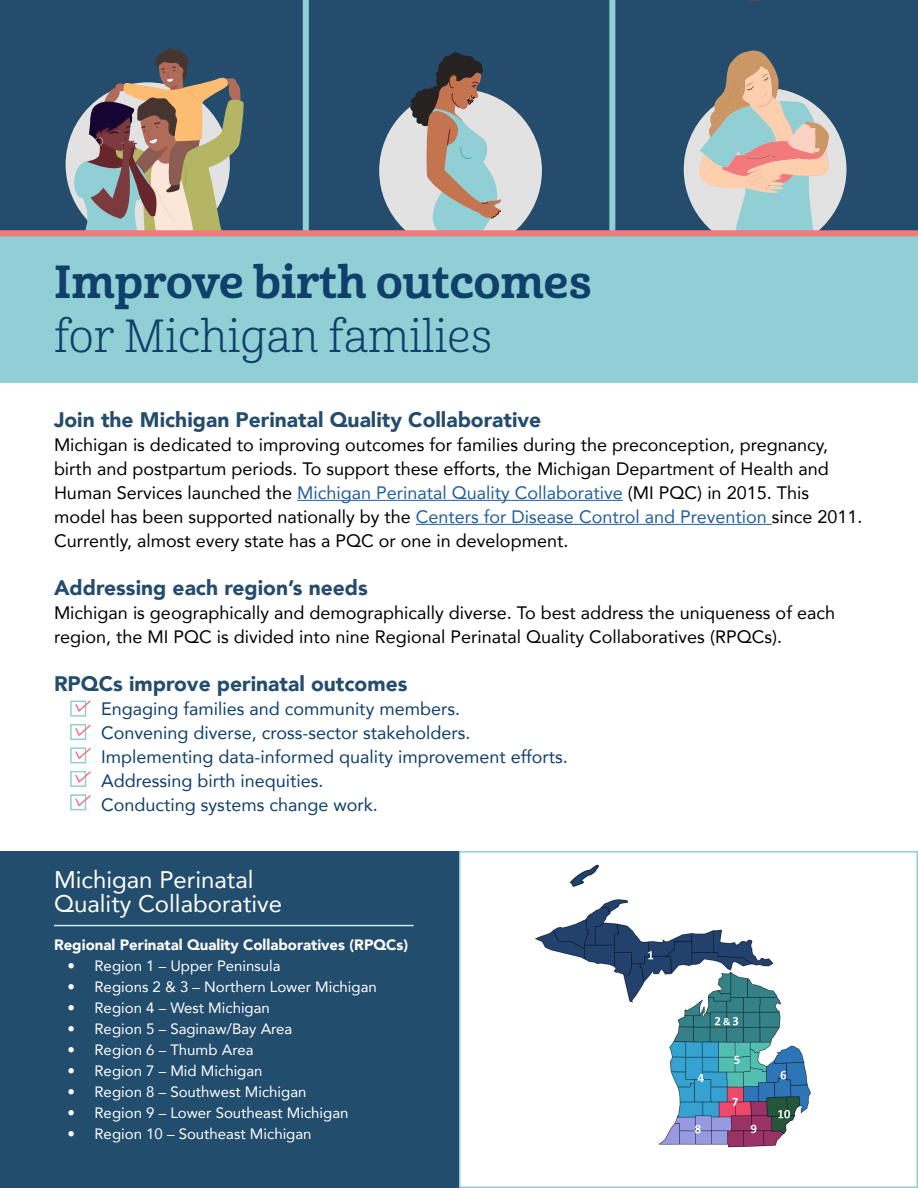
<style>
.page{position:relative;width:918px;height:1188px;background:#fff}
.page>*{position:absolute;margin:0;border:0;box-sizing:border-box;transform-origin:0 0}
.t1{font:45px "Cabrito Nor Bol";color:#0f406b}
.t2{font:45px "Cabrito Nor Boo";color:#0f406b}
.t3{font:24px/24px "Avenir";color:#fff}
.t4{font:900 21px "Avenir";color:#244c6c}
.t5{font:18px/24px "Avenir";color:#000}
.t6{font:18px/24px "Avenir";color:#0f406b}
.t7{font:15px "Avenir";color:#fff}
.t8{font:900 15px "Avenir";color:#fff}
.s1{color:#215e9e}
</style>
<div class="page">
<div style="left:0;top:233px;width:918px;height:149px;background:#90cfd4"></div>
<div style="left:0;top:0;width:310px;height:233px;background:#244c6c"></div>
<svg style="left:66px;top:48px;width:178px;height:182px"></svg>
<div style="left:310px;top:0;width:310px;height:233px;background:#244c6c"></div>
<svg style="left:379px;top:52px;width:163px;height:178px"></svg>
<div style="left:617px;top:0;width:301px;height:233px;background:#244c6c"></div>
<svg style="left:684px;top:50px;width:163px;height:180px"></svg>
<svg style="left:749px;top:0;width:13px;height:1px"></svg>
<hr style="left:297px;top:500px;width:326px;height:1px;background:#215e9e">
<hr style="left:416px;top:524px;width:356px;height:1px;background:#215e9e">
<div style="left:303px;top:0;width:6px;height:233px;background:#90cfd4"></div>
<div style="left:609px;top:0;width:6px;height:233px;background:#90cfd4"></div>
<div style="left:0;top:230px;width:918px;height:6px;background:#f27a7b"></div>
<div style="left:70px;top:701px;width:16px;height:16px;background:#fff;border:2px solid #90cfd4"></div>
<div style="left:70px;top:724px;width:16px;height:16px;background:#fff;border:2px solid #90cfd4"></div>
<div style="left:70px;top:747px;width:16px;height:16px;background:#fff;border:2px solid #90cfd4"></div>
<div style="left:70px;top:771px;width:16px;height:16px;background:#fff;border:2px solid #90cfd4"></div>
<div style="left:70px;top:794px;width:16px;height:16px;background:#fff;border:2px solid #90cfd4"></div>
<svg style="left:74px;top:700px;width:17px;height:13px"></svg>
<svg style="left:74px;top:724px;width:17px;height:14px"></svg>
<svg style="left:74px;top:747px;width:17px;height:14px"></svg>
<svg style="left:74px;top:770px;width:17px;height:14px"></svg>
<svg style="left:74px;top:794px;width:17px;height:14px"></svg>
<div style="left:0;top:851px;width:459px;height:337px;background:#224d6d"></div>
<div style="left:459px;top:851px;width:459px;height:337px;border:2px solid #90cfd4"></div>
<img style="left:535px;top:864px;width:276px;height:284px">
<hr style="left:54px;top:925px;width:360px;height:1px;background:#d0e8f4">
<h1 class="t1" style="left:54px;top:254px;width:539px">Improve birth outcomes</h1>
<h1 class="t2" style="left:54px;top:309px;width:440px">for Michigan families</h1>
<p class="t4" style="left:54px;top:402px;width:489px">Join the Michigan Perinatal Quality Collaborative</p>
<p class="t5" style="left:54px;top:432px;width:810px">Michigan is dedicated to improving outcomes for families during the preconception, pregnancy, birth and postpartum periods. To support these efforts, the Michigan Department of Health and Human Services launched the <span class="s1">Michigan Perinatal Quality Collaborative</span> (MI PQC) in 2015. This model has been supported nationally by the <span class="s1">Centers for Disease Control and Prevention</span> since 2011.<br>Currently, almost every state has a PQC or one in development.</p>
<p class="t4" style="left:54px;top:570px;width:315px">Addressing each region’s needs</p>
<p class="t5" style="left:54px;top:600px;width:783px">Michigan is geographically and demographically diverse. To best address the uniqueness of each region, the MI PQC is divided into nine Regional Perinatal Quality Collaboratives (RPQCs).</p>
<p class="t4" style="left:54px;top:666px;width:355px">RPQCs improve perinatal outcomes</p>
<p class="t6" style="left:101px;top:696px;width:468px">Engaging families and community members.<br>Convening diverse, cross-sector stakeholders.<br>Implementing data-informed quality improvement efforts.<br>Addressing birth inequities.<br>Conducting systems change work.</p>
<h2 class="t3" style="left:54px;top:867px;width:230px">Michigan Perinatal<br>Quality Collaborative</h2>
<p class="t8" style="left:54px;top:932px;width:356px">Regional Perinatal Quality Collaboratives (RPQCs)</p>
<p class="t7" style="left:68px;top:954px;width:215px">• Region 1 – Upper Peninsula</p>
<p class="t7" style="left:68px;top:975px;width:311px">• Regions 2 &amp; 3 – Northern Lower Michigan</p>
<p class="t7" style="left:68px;top:996px;width:204px">• Region 4 – West Michigan</p>
<p class="t7" style="left:68px;top:1017px;width:226px">• Region 5 – Saginaw/Bay Area</p>
<p class="t7" style="left:68px;top:1038px;width:187px">• Region 6 – Thumb Area</p>
<p class="t7" style="left:68px;top:1059px;width:197px">• Region 7 – Mid Michigan</p>
<p class="t7" style="left:68px;top:1080px;width:241px">• Region 8 – Southwest Michigan</p>
<p class="t7" style="left:68px;top:1101px;width:283px">• Region 9 – Lower Southeast Michigan</p>
<p class="t7" style="left:68px;top:1122px;width:246px">• Region 10 – Southeast Michigan</p>
</div>
